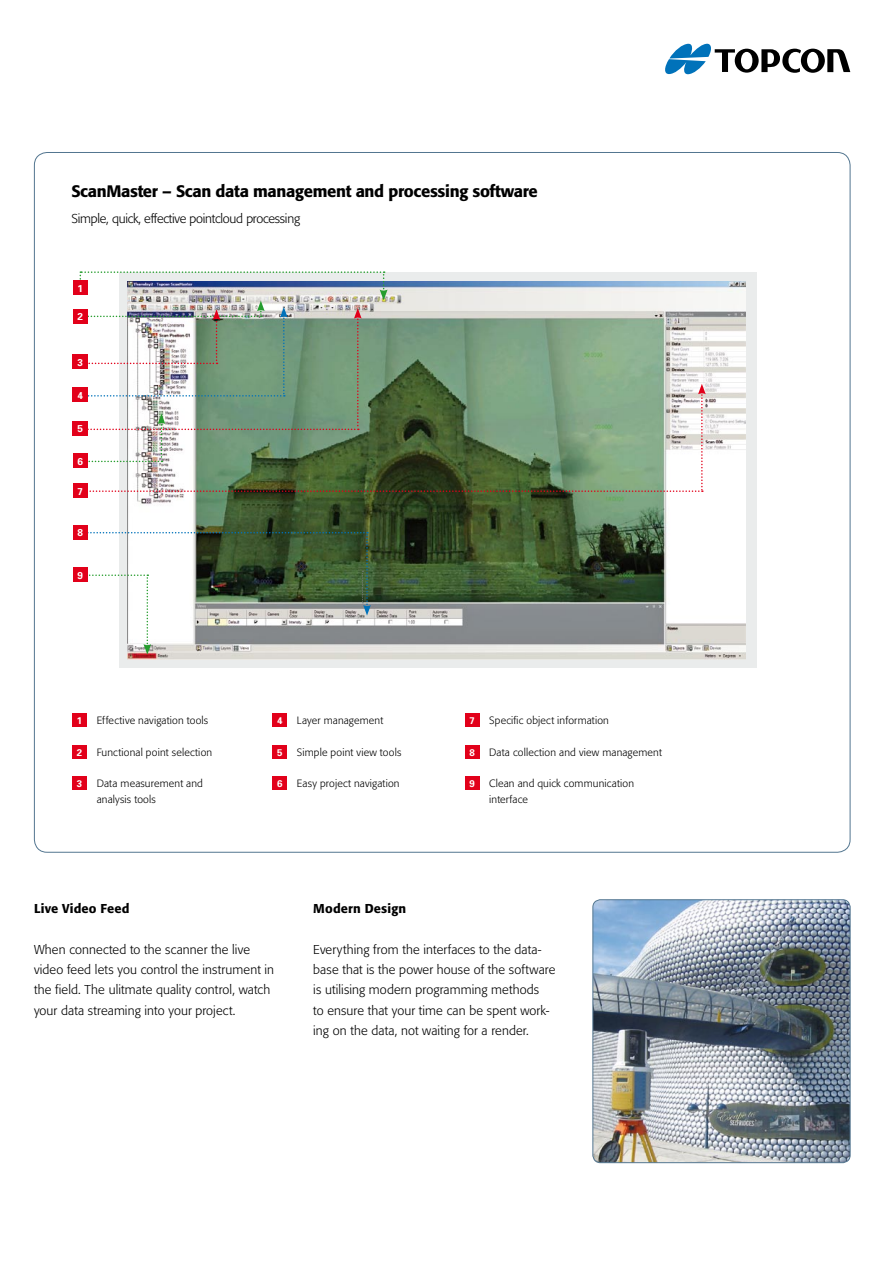
<style>
.page{position:relative;width:893px;height:1263px;background:#fff}
.page>*{position:absolute;margin:0;border:0;box-sizing:border-box;transform-origin:0 0}
.t1{font:500 16.5px "Formata";letter-spacing:-.02em;color:#000}
.t2{font:300 12.75px/20.2px "Formata";letter-spacing:.01em;color:#000}
.t3{font:300 12.75px "Formata";letter-spacing:-.02em;color:#000}
.t4{font:500 12.75px "Formata";letter-spacing:.015em;color:#000}
.t5{font:300 10.5px/15.8px "Formata";letter-spacing:.015em;color:#000}
.t6{font:700 10.05px "Univers";color:#fff}
.t7{font:700 9.75px "Univers";color:#fff}
</style>
<div class="page">
<svg style="left:665px;top:44px;width:185px;height:30px"></svg>
<div style="left:73px;top:776px;width:14px;height:14px;background:#e2001a"></div>
<div style="left:273px;top:713px;width:14px;height:14px;background:#e2001a"></div>
<div style="left:273px;top:745px;width:14px;height:14px;background:#e2001a"></div>
<div style="left:73px;top:745px;width:14px;height:14px;background:#e2001a"></div>
<div style="left:73px;top:713px;width:14px;height:14px;background:#e2001a"></div>
<div style="left:465px;top:713px;width:14px;height:14px;background:#e2001a"></div>
<div style="left:465px;top:745px;width:14px;height:14px;background:#e2001a"></div>
<div style="left:465px;top:776px;width:14px;height:14px;background:#e2001a"></div>
<div style="left:273px;top:776px;width:14px;height:14px;background:#e2001a"></div>
<img style="left:594px;top:900px;width:256px;height:263px">
<div style="left:592px;top:899px;width:258px;height:264px;border:1px solid #537690;border-radius:8px"></div>
<div style="left:119px;top:273px;width:637px;height:395px;background:#eaecec"></div>
<img style="left:128px;top:281px;width:617px;height:378px">
<div style="left:73px;top:281px;width:15px;height:14px;background:#e2001a"></div>
<div style="left:73px;top:421px;width:15px;height:14px;background:#e2001a"></div>
<img style="left:77px;top:271px;width:629px;height:221px">
<svg style="left:83px;top:532px;width:288px;height:123px"></svg>
<div style="left:73px;top:309px;width:15px;height:14px;background:#e2001a"></div>
<div style="left:73px;top:484px;width:15px;height:14px;background:#e2001a"></div>
<div style="left:73px;top:525px;width:15px;height:14px;background:#e2001a"></div>
<div style="left:73px;top:567px;width:15px;height:15px;background:#e2001a"></div>
<div style="left:73px;top:388px;width:15px;height:14px;background:#e2001a"></div>
<div style="left:73px;top:355px;width:15px;height:14px;background:#e2001a"></div>
<div style="left:73px;top:453px;width:15px;height:15px;background:#e2001a"></div>
<p class="t1" style="left:71px;top:181px;width:468px">ScanMaster – Scan data management and processing software</p>
<p class="t3" style="left:71px;top:211px;width:230px">Simple, quick, effective pointcloud processing</p>
<p class="t6" style="left:77px;top:282px;width:7px">1</p>
<p class="t6" style="left:77px;top:310px;width:7px">2</p>
<p class="t6" style="left:77px;top:356px;width:7px">3</p>
<p class="t6" style="left:77px;top:389px;width:7px">4</p>
<p class="t6" style="left:77px;top:422px;width:7px">5</p>
<p class="t6" style="left:77px;top:455px;width:7px">6</p>
<p class="t6" style="left:77px;top:485px;width:7px">7</p>
<p class="t6" style="left:77px;top:526px;width:7px">8</p>
<p class="t6" style="left:77px;top:569px;width:7px">9</p>
<p class="t5" style="left:97px;top:713px;width:113px">Effective navigation tools</p>
<p class="t5" style="left:97px;top:744px;width:117px">Functional point selection</p>
<p class="t5" style="left:97px;top:776px;width:108px">Data measurement and analysis tools</p>
<p class="t5" style="left:297px;top:713px;width:88px">Layer management</p>
<p class="t5" style="left:297px;top:744px;width:106px">Simple point view tools</p>
<p class="t5" style="left:297px;top:776px;width:104px">Easy project navigation</p>
<p class="t7" style="left:277px;top:714px;width:7px">4</p>
<p class="t7" style="left:77px;top:714px;width:7px">1</p>
<p class="t7" style="left:470px;top:714px;width:7px">7</p>
<p class="t7" style="left:470px;top:746px;width:7px">8</p>
<p class="t7" style="left:277px;top:777px;width:7px">6</p>
<p class="t7" style="left:470px;top:777px;width:7px">9</p>
<p class="t7" style="left:77px;top:746px;width:7px">2</p>
<p class="t7" style="left:277px;top:746px;width:7px">5</p>
<p class="t7" style="left:77px;top:777px;width:7px">3</p>
<p class="t5" style="left:489px;top:713px;width:121px">Specific object information</p>
<p class="t5" style="left:489px;top:744px;width:174px">Data collection and view management</p>
<p class="t5" style="left:489px;top:776px;width:146px">Clean and quick communication interface</p>
<p class="t4" style="left:34px;top:901px;width:97px">Live Video Feed</p>
<p class="t2" style="left:34px;top:939px;width:242px">When connected to the scanner the live video feed lets you control the instrument in the field. The ulitmate quality control, watch your data streaming into your project.</p>
<p class="t4" style="left:313px;top:901px;width:94px">Modern Design</p>
<p class="t2" style="left:313px;top:939px;width:244px">Everything from the interfaces to the data&shy;base that is the power house of the software is utilising modern programming methods<br>to ensure that your time can be spent work&shy;ing on the data, not waiting for a render.</p>
</div>
